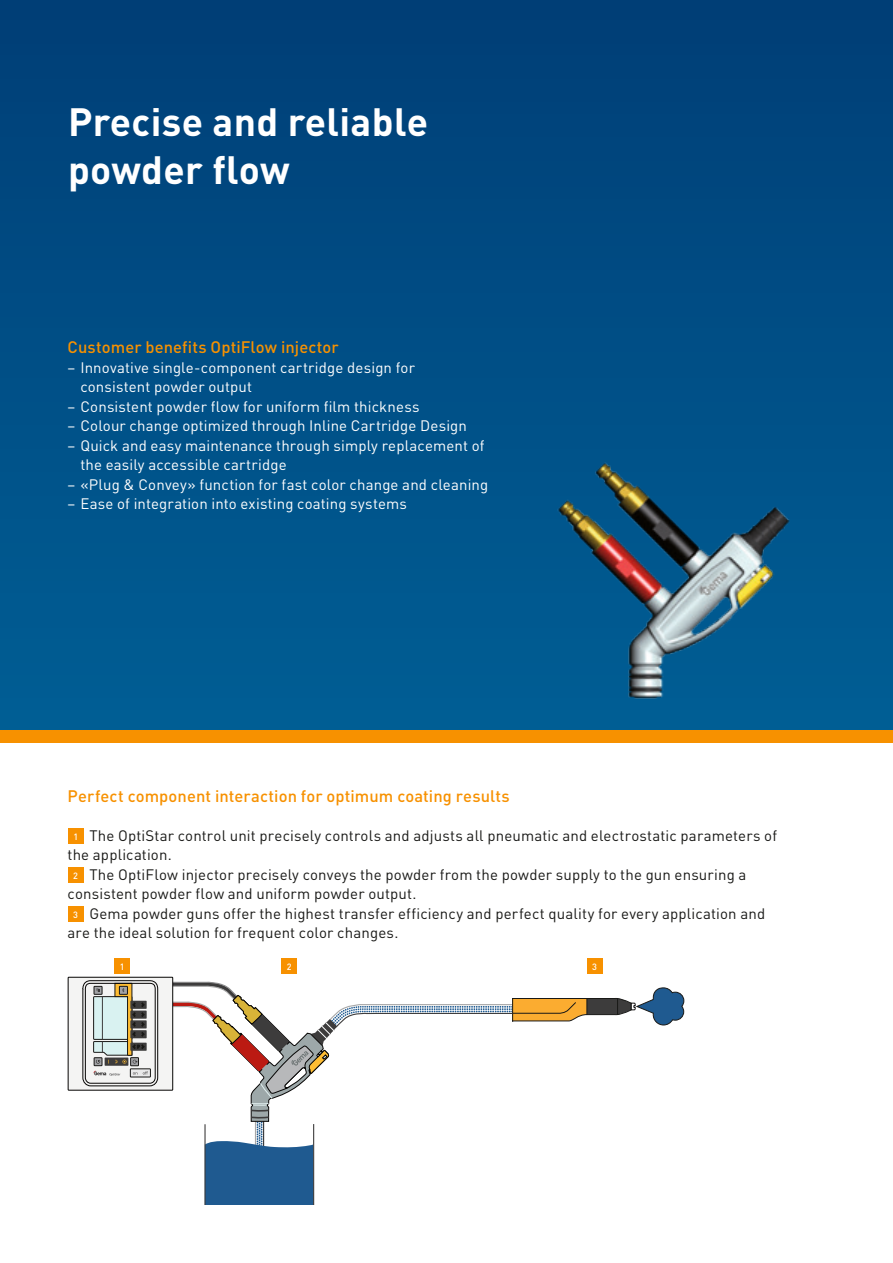
<style>
.page{position:relative;width:893px;height:1263px;background:#fff}
.page>*{position:absolute;margin:0;border:0;box-sizing:border-box;transform-origin:0 0}
.Main_Title_White_Bol{font:700 39px/48px "DIN Pro";letter-spacing:.01em;color:#fff}
.Subtitle_Orange_Medi{font:500 16.5px "DIN Pro";letter-spacing:.005em;color:#f79100}
.t1{font:15px/19.5px "DIN Pro";letter-spacing:.01em;color:#fff}
.Copy_Black_Regular_1{font:15px/19.5px "DIN Pro";letter-spacing:.01em;color:#191917}
.Subtitle_Orange_Medi-2{font:15px/19.5px "DIN Pro";letter-spacing:.01em;color:#191917}
.Untertitel_Orange_Me{font:500 9px "DIN Pro";color:#fff}
</style>
<div class="page">
<div style="left:0;top:0;width:893px;height:737px;background:linear-gradient(to bottom,#003e77,#005f95)"></div>
<svg style="left:0;top:0;width:13px;height:730px"></svg>
<div style="left:0;top:730px;width:893px;height:13px;background:#f79100"></div>
<img style="left:548px;top:448px;width:254px;height:265px">
<div style="left:114px;top:958px;width:16px;height:16px;background:#f79100"></div>
<div style="left:281px;top:958px;width:16px;height:16px;background:#f79100"></div>
<div style="left:587px;top:958px;width:15px;height:16px;background:#f79100"></div>
<svg style="left:68px;top:977px;width:105px;height:113px;fill:#f4f4f3"></svg>
<div style="left:68px;top:977px;width:105px;height:113px;border:1px solid #060504"></div>
<div style="left:82px;top:980px;width:76px;height:106px;border:1px solid #060504;border-radius:8px"></div>
<svg style="left:85px;top:983px;width:70px;height:100px"></svg>
<svg style="left:169px;top:978px;width:515px;height:226px"></svg>
<hr style="left:376px;top:1013px;width:137px;height:1px;background:#3d3c3c">
<div style="left:68px;top:828px;width:16px;height:16px;background:#f79100"></div>
<div style="left:68px;top:867px;width:16px;height:16px;background:#f79100"></div>
<div style="left:68px;top:906px;width:16px;height:16px;background:#f79100"></div>
<p class="Main_Title_White_Bol" style="left:68px;top:93px;width:362px">Precise and reliable powder flow</p>
<p class="Subtitle_Orange_Medi" style="left:68px;top:334px;width:273px">Customer benefits OptiFlow injector</p>
<p class="t1" style="left:80px;top:356px;width:336px;text-indent:-13px">– Innovative single-component cartridge design for consistent powder output</p>
<p class="t1" style="left:68px;top:395px;width:354px">– Consistent powder flow for uniform film thickness</p>
<p class="t1" style="left:68px;top:414px;width:401px">– Colour change optimized through Inline Cartridge Design</p>
<p class="t1" style="left:80px;top:434px;width:406px;text-indent:-13px">– Quick and easy maintenance through simply replacement of the easily accessible cartridge</p>
<p class="t1" style="left:68px;top:473px;width:422px">– «Plug &amp; Convey» function for fast color change and cleaning</p>
<p class="t1" style="left:68px;top:492px;width:341px">– Ease of integration into existing coating systems</p>
<p class="Subtitle_Orange_Medi" style="left:68px;top:782px;width:444px">Perfect component interaction for optimum coating results</p>
<p class="Subtitle_Orange_Medi-2" style="left:68px;top:824px;width:711px;text-indent:22px">The OptiStar control unit precisely controls and adjusts all pneumatic and electrostatic parameters of the application.</p>
<p class="Copy_Black_Regular_1" style="left:68px;top:863px;width:680px;text-indent:22px">The OptiFlow injector precisely conveys the powder from the powder supply to the gun ensuring a consistent powder flow and uniform powder output.</p>
<p class="Copy_Black_Regular_1" style="left:68px;top:902px;width:699px;text-indent:22px">Gema powder guns offer the highest transfer efficiency and perfect quality for every application and are the ideal solution for frequent color changes.</p>
<p class="Untertitel_Orange_Me" style="left:120px;top:959px;width:6px">1</p>
<p class="Untertitel_Orange_Me" style="left:287px;top:959px;width:6px">2</p>
<p class="Untertitel_Orange_Me" style="left:592px;top:959px;width:6px">3</p>
<p class="Untertitel_Orange_Me" style="left:74px;top:829px;width:6px">1</p>
<p class="Untertitel_Orange_Me" style="left:73px;top:868px;width:6px">2</p>
<p class="Untertitel_Orange_Me" style="left:73px;top:907px;width:6px">3</p>
</div>
